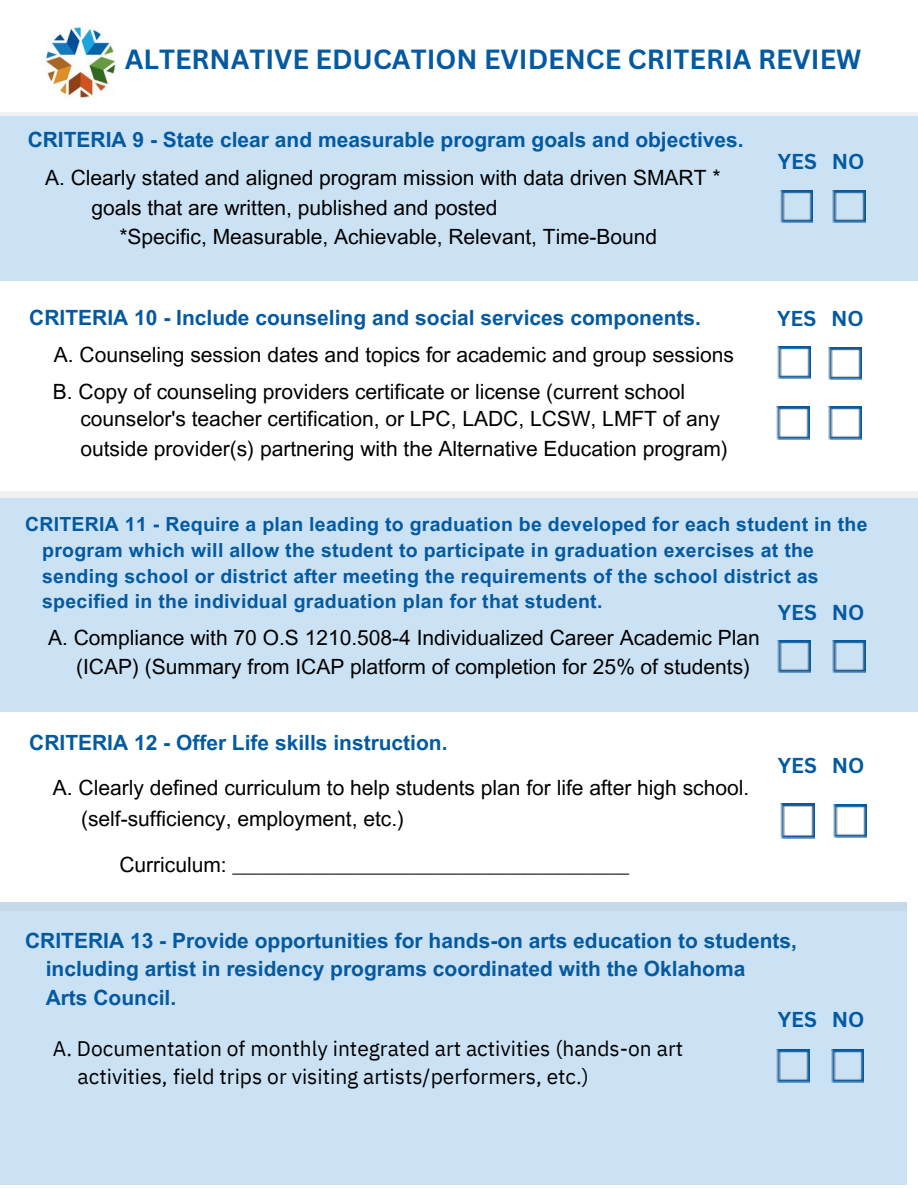
<style>
.page{position:relative;width:918px;height:1188px;background:#fff}
.page>*{position:absolute;margin:0;border:0;box-sizing:border-box;transform-origin:0 0}
.t1{font:700 27px "Canva Sans";color:#045aa1}
.t2{font:21px "Arial MT Pro";color:#000}
.t3{font:700 21px/38.2px "Arial MT Pro";color:#045aa1;text-align:center}
.t4{font:21px "IBM Plex Sans";color:#000}
.t5{font:700 21px "Canva Sans";color:#045aa1}
.t6{font:700 19.5px/25.8px "Arial MT Pro";letter-spacing:.015em;color:#045aa1}
.s1{font-weight:400;color:#000}
</style>
<div class="page">
<div style="left:0;top:112px;width:918px;height:168px;background:#cbe1f4"></div>
<div style="left:0;top:491px;width:918px;height:221px;background:#cbe1f4"></div>
<img style="left:45px;top:27px;width:71px;height:71px">
<div style="left:0;top:902px;width:907px;height:283px;background:#cbe1f4"></div>
<img style="left:780px;top:190px;width:33px;height:33px">
<img style="left:832px;top:190px;width:33px;height:33px">
<img style="left:778px;top:640px;width:32px;height:33px">
<img style="left:832px;top:640px;width:33px;height:33px">
<img style="left:780px;top:804px;width:35px;height:34px">
<img style="left:834px;top:804px;width:33px;height:33px">
<img style="left:776px;top:1050px;width:33px;height:32px">
<img style="left:831px;top:1050px;width:33px;height:32px">
<img style="left:778px;top:346px;width:32px;height:33px">
<img style="left:829px;top:347px;width:32px;height:33px">
<img style="left:776px;top:406px;width:33px;height:33px">
<img style="left:829px;top:406px;width:32px;height:33px">
<p class="t1" style="left:125px;top:40px;width:738px">ALTERNATIVE EDUCATION EVIDENCE CRITERIA REVIEW</p>
<h2 class="t3" style="left:28px;top:123px;width:718px">CRITERIA 9 - State clear and measurable program goals and objectives.<br><span class="s1">A. Clearly stated and aligned program mission with data driven SMART *</span></h2>
<p class="t2" style="left:91px;top:200px;width:407px">goals that are written, published and posted</p>
<p class="t2" style="left:119px;top:229px;width:539px">*Specific, Measurable, Achievable, Relevant, Time-Bound</p>
<p class="t3" style="left:29px;top:301px;width:673px">CRITERIA 10 - Include counseling and social services components.</p>
<p class="t2" style="left:54px;top:346px;width:682px">A. Counseling session dates and topics for academic and group sessions</p>
<p class="t2" style="left:53px;top:383px;width:634px">B. Copy of counseling providers certificate or license (current school</p>
<p class="t2" style="left:80px;top:411px;width:641px">counselor's teacher certification, or LPC, LADC, LCSW, LMFT of any</p>
<h3 class="t2" style="left:80px;top:440px;width:649px">outside provider(s) partnering with the Alternative Education program)</h3>
<h3 class="t5" style="left:778px;top:147px;width:88px">YES NO</h3>
<h3 class="t5" style="left:777px;top:303px;width:88px">YES NO</h3>
<p class="t6" style="left:42px;top:514px;width:827px;text-indent:-17px">CRITERIA 11 - Require a plan leading to graduation be developed for each student in the program which will allow the student to participate in graduation exercises at the sending school or district after meeting the requirements of the school district as specified in the individual graduation plan for that student.</p>
<h2 class="t5" style="left:778px;top:597px;width:88px">YES NO</h2>
<p class="t2" style="left:48px;top:630px;width:713px">A. Compliance with 70 O.S 1210.508-4 Individualized Career Academic Plan</p>
<p class="t2" style="left:76px;top:659px;width:676px">(ICAP) (Summary from ICAP platform of completion for 25% of students)</p>
<p class="t3" style="left:29px;top:726px;width:420px">CRITERIA 12 - Offer Life skills instruction.</p>
<p class="t2" style="left:53px;top:780px;width:698px">A. Clearly defined curriculum to help students plan for life after high school.</p>
<p class="t2" style="left:81px;top:811px;width:325px">(self-sufficiency, employment, etc.)</p>
<p class="t2" style="left:119px;top:856px;width:511px">Curriculum: __________________________________</p>
<p class="t5" style="left:778px;top:751px;width:88px">YES NO</p>
<h3 class="t3" style="left:25px;top:924px;width:774px">CRITERIA 13 - Provide opportunities for hands-on arts education to students,</h3>
<p class="t3" style="left:46px;top:957px;width:701px;line-height:29.2px;text-align:left">including artist in residency programs coordinated with the Oklahoma<br>Arts Council.</p>
<h2 class="t4" style="left:53px;top:1035px;width:632px">A. Documentation of monthly integrated art activities (hands-on art</h2>
<p class="t4" style="left:78px;top:1063px;width:513px">activities, field trips or visiting artists/performers, etc.)</p>
<p class="t5" style="left:778px;top:1005px;width:88px">YES NO</p>
</div>
